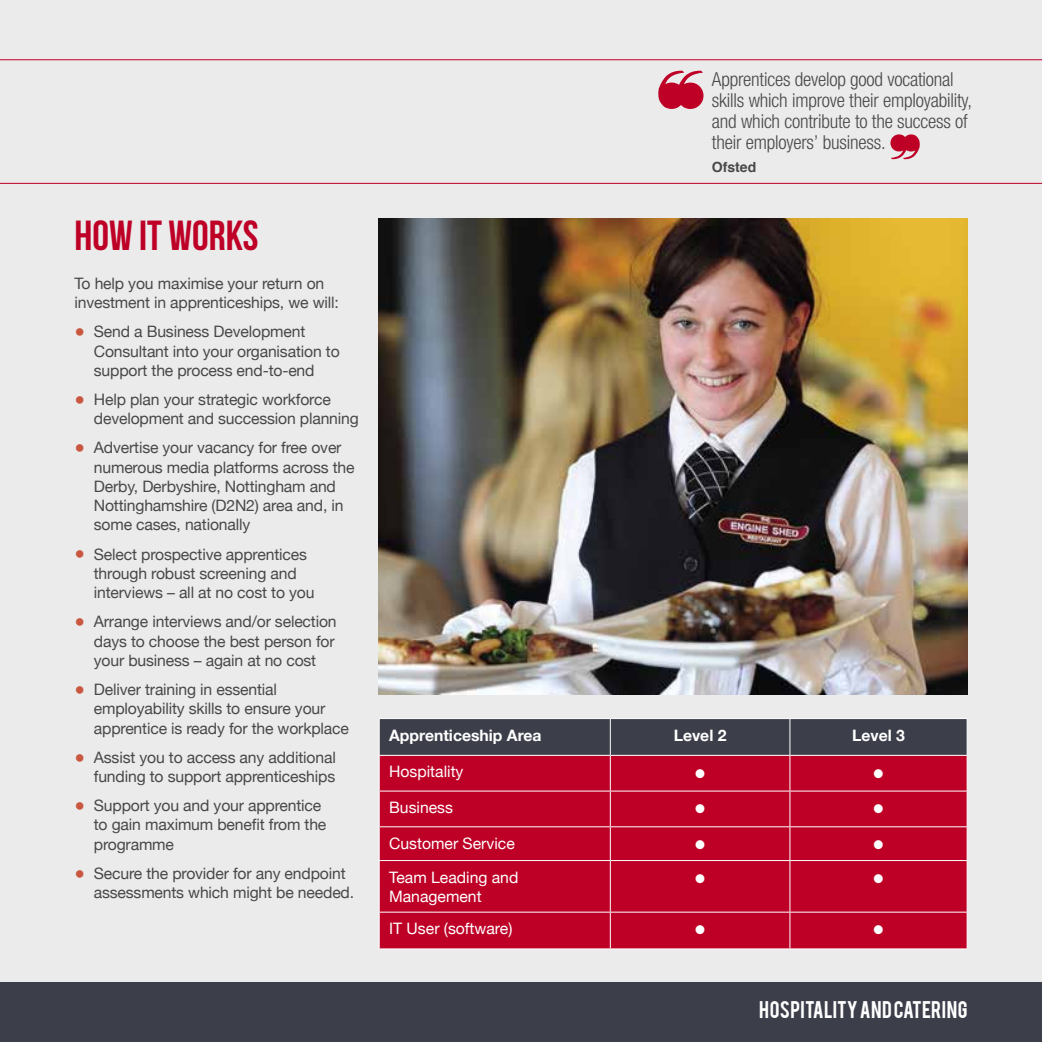
<style>
.page{position:relative;width:1042px;height:1042px;background:#fff}
.page>*{position:absolute;margin:0;border:0;box-sizing:border-box;transform-origin:0 0}
.t1{font:42px "Bebas Neue";color:#be0027}
.t2{font:300 condensed 19.25px/21px "Helvetica Neue";letter-spacing:-.01em;color:#484848}
.t3{font:18.9px "Bebas";letter-spacing:.015em;color:#fff}
.t4{font:15.75px/19.2px "Helvetica Neue";letter-spacing:-.01em;color:#484848}
.t5{font:15.75px/33.8px "Helvetica Neue";color:#fff}
.t6{font:700 15.75px "Helvetica Neue";color:#fff}
.t7{font:700 14px "Helvetica";color:#484848}
</style>
<div class="page">
<div style="left:0;top:0;width:1042px;height:987px;background:#ebebeb"></div>
<svg style="left:0;top:60px;width:1042px;height:124px"></svg>
<svg style="left:658px;top:71px;width:45px;height:38px"></svg>
<svg style="left:890px;top:134px;width:30px;height:25px"></svg>
<div style="left:0;top:982px;width:1042px;height:60px;background:#3c3f4a"></div>
<img style="left:379px;top:218px;width:588px;height:476px">
<div style="left:380px;top:719px;width:586px;height:36px;background:#3c3f4a"></div>
<div style="left:380px;top:756px;width:586px;height:192px;background:#be0027"></div>
<hr style="left:379px;top:718px;width:231px;height:1px;background:#fff">
<hr style="left:379px;top:719px;width:1px;height:36px;background:#fff">
<hr style="left:610px;top:718px;width:180px;height:1px;background:#fff">
<hr style="left:610px;top:719px;width:1px;height:36px;background:#fff">
<hr style="left:790px;top:718px;width:177px;height:1px;background:#fff">
<hr style="left:789px;top:719px;width:1px;height:36px;background:#fff">
<hr style="left:966px;top:719px;width:1px;height:36px;background:#fff">
<hr style="left:379px;top:755px;width:231px;height:1px;background:#fff">
<hr style="left:610px;top:755px;width:180px;height:1px;background:#fff">
<hr style="left:790px;top:755px;width:177px;height:1px;background:#fff">
<hr style="left:379px;top:756px;width:1px;height:34px;background:#fff">
<hr style="left:610px;top:756px;width:1px;height:34px;background:#fff">
<hr style="left:789px;top:756px;width:1px;height:34px;background:#fff">
<hr style="left:966px;top:756px;width:1px;height:34px;background:#fff">
<hr style="left:379px;top:790px;width:231px;height:1px;background:#fff">
<hr style="left:379px;top:791px;width:1px;height:35px;background:#fff">
<hr style="left:610px;top:790px;width:180px;height:1px;background:#fff">
<hr style="left:610px;top:791px;width:1px;height:35px;background:#fff">
<hr style="left:790px;top:790px;width:177px;height:1px;background:#fff">
<hr style="left:789px;top:791px;width:1px;height:35px;background:#fff">
<hr style="left:966px;top:791px;width:1px;height:35px;background:#fff">
<hr style="left:379px;top:826px;width:231px;height:1px;background:#fff">
<hr style="left:379px;top:827px;width:1px;height:33px;background:#fff">
<hr style="left:610px;top:826px;width:180px;height:1px;background:#fff">
<hr style="left:610px;top:827px;width:1px;height:33px;background:#fff">
<hr style="left:790px;top:826px;width:177px;height:1px;background:#fff">
<hr style="left:789px;top:827px;width:1px;height:33px;background:#fff">
<hr style="left:966px;top:827px;width:1px;height:33px;background:#fff">
<hr style="left:379px;top:860px;width:231px;height:1px;background:#fff">
<hr style="left:379px;top:861px;width:1px;height:50px;background:#fff">
<hr style="left:610px;top:860px;width:180px;height:1px;background:#fff">
<hr style="left:610px;top:861px;width:1px;height:50px;background:#fff">
<hr style="left:790px;top:860px;width:177px;height:1px;background:#fff">
<hr style="left:789px;top:861px;width:1px;height:50px;background:#fff">
<hr style="left:966px;top:861px;width:1px;height:50px;background:#fff">
<hr style="left:379px;top:911px;width:231px;height:1px;background:#fff">
<hr style="left:379px;top:912px;width:1px;height:36px;background:#fff">
<hr style="left:610px;top:911px;width:180px;height:1px;background:#fff">
<hr style="left:610px;top:912px;width:1px;height:36px;background:#fff">
<hr style="left:790px;top:911px;width:177px;height:1px;background:#fff">
<hr style="left:789px;top:912px;width:1px;height:36px;background:#fff">
<hr style="left:966px;top:912px;width:1px;height:36px;background:#fff">
<hr style="left:379px;top:948px;width:231px;height:1px;background:#fff">
<hr style="left:610px;top:948px;width:180px;height:1px;background:#fff">
<hr style="left:790px;top:948px;width:177px;height:1px;background:#fff">
<svg style="left:696px;top:769px;width:8px;height:9px"></svg>
<svg style="left:874px;top:769px;width:9px;height:9px"></svg>
<svg style="left:696px;top:804px;width:8px;height:9px"></svg>
<svg style="left:874px;top:804px;width:9px;height:9px"></svg>
<svg style="left:696px;top:840px;width:8px;height:9px"></svg>
<svg style="left:874px;top:840px;width:9px;height:9px"></svg>
<svg style="left:696px;top:874px;width:8px;height:9px"></svg>
<svg style="left:874px;top:874px;width:9px;height:9px"></svg>
<svg style="left:696px;top:925px;width:8px;height:9px"></svg>
<svg style="left:874px;top:925px;width:9px;height:9px"></svg>
<h1 class="t1" style="left:74px;top:212px;width:186px">HOW IT WORKS</h1>
<p class="t4" style="left:74px;top:275px;width:266px">To help you maximise your return on investment in apprenticeships, we will:</p>
<p class="t4" style="left:94px;top:323px;width:247px">Send a Business Development<br>Consultant into your organisation to support the process end-to-end</p>
<p class="t4" style="left:94px;top:391px;width:266px">Help plan your strategic workforce development and succession planning</p>
<p class="t4" style="left:94px;top:439px;width:262px">Advertise your vacancy for free over numerous media platforms across the Derby, Derbyshire, Nottingham and Nottinghamshire (D2N2) area and, in some cases, nationally</p>
<p class="t4" style="left:94px;top:545px;width:222px">Select prospective apprentices through robust screening and interviews – all at no cost to you</p>
<p class="t4" style="left:94px;top:613px;width:244px">Arrange interviews and/or selection days to choose the best person for your business – again at no cost</p>
<p class="t4" style="left:94px;top:681px;width:257px">Deliver training in essential employability skills to ensure your apprentice is ready for the workplace</p>
<p class="t4" style="left:94px;top:748px;width:244px">Assist you to access any additional funding to support apprenticeships</p>
<p class="t4" style="left:94px;top:797px;width:234px">Support you and your apprentice to gain maximum benefit from the programme</p>
<p class="t4" style="left:94px;top:864px;width:262px">Secure the provider for any endpoint assessments which might be needed.</p>
<p class="t2" style="left:712px;top:69px;width:262px">Apprentices develop good vocational skills which improve their employability, and which contribute to the success of their employers’ business.</p>
<p class="t7" style="left:712px;top:156px;width:46px">Ofsted</p>
<p class="t6" style="left:389px;top:723px;width:154px">Apprenticeship Area</p>
<p class="t6" style="left:674px;top:723px;width:54px">Level 2</p>
<p class="t6" style="left:852px;top:723px;width:54px">Level 3</p>
<p class="t5" style="left:389px;top:756px;width:76px">Hospitality</p>
<p class="t5" style="left:389px;top:791px;width:65px">Business</p>
<p class="t5" style="left:389px;top:827px;width:131px">Customer Service<br>Team Leading and</p>
<p class="t5" style="left:389px;top:881px;width:125px;line-height:32.4px">Management<br>IT User (software)</p>
<p class="t3" style="left:759px;top:996px;width:210px">HOSPITALITY AND CATERING</p>
</div>
